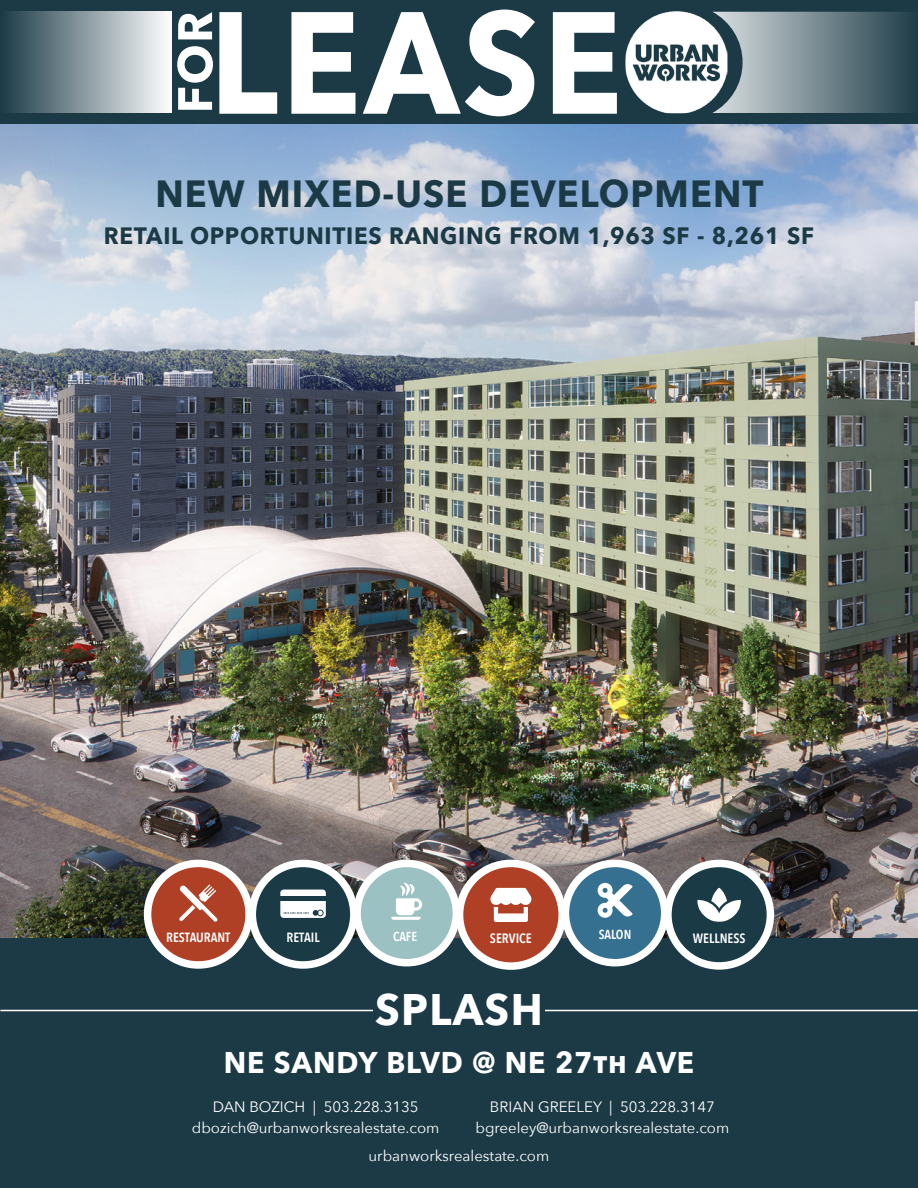
<style>
.page{position:relative;width:918px;height:1188px;background:#fff}
.page>*{position:absolute;margin:0;border:0;box-sizing:border-box;transform-origin:0 0}
._2-PAGE_1__NAME{font:700 44.1px "Avenir Next";letter-spacing:.03em;color:#fff;scale:.95 1}
._2-PAGE_1__NAME-2{font:700 37.8px "Avenir Next";letter-spacing:.03em;color:#1b3a46;scale:.95 1}
._2A-PAGE_1__DESCRIPTION{font:700 30px "Avenir Next";letter-spacing:.03em;color:#fff;scale:.95 1}
._2-PAGE_1__NAME-3{font:700 23.7px "Avenir Next";letter-spacing:.03em;color:#1b3a46;scale:.95 1}
._2C-BROKER_INFORMATION___WEBSITE{font:15px "Avenir Next";color:#fff}
.t1{font:600 13.5px "Avenir Next Condensed";color:#fff}
.t2{font:600 13.35px "Avenir Next Condensed";color:#fff}
.t3{font:600 13.05px "Avenir Next Condensed";color:#fff}
</style>
<div class="page">
<div style="left:0;top:937px;width:918px;height:251px;background:#1b3a46"></div>
<img style="left:0;top:124px;width:918px;height:813px">
<hr style="left:0;top:1010px;width:918px;height:1px;background:#fff">
<div style="left:373px;top:994px;width:172px;height:33px;background:#1b3a46"></div>
<div style="left:0;top:0;width:918px;height:124px;background:#1b3a46"></div>
<svg style="left:177px;top:12px;width:36px;height:98px"></svg>
<svg style="left:727px;top:12px;width:182px;height:101px;background:#71848c"></svg>
<div style="left:1px;top:12px;width:170px;height:101px;background:linear-gradient(to right,#1d3b47,#fbfcfc)"></div>
<img style="left:625px;top:11px;width:102px;height:102px">
<svg style="left:219px;top:10px;width:398px;height:106px"></svg>
<svg style="left:144px;top:860px;width:630px;height:110px"></svg>
<p class="_2-PAGE_1__NAME-2" style="left:155px;top:161px;width:642px">NEW MIXED-USE DEVELOPMENT</p>
<p class="_2-PAGE_1__NAME-3" style="left:104px;top:215px;width:749px">RETAIL OPPORTUNITIES RANGING FROM 1,963 SF - 8,261 SF</p>
<p class="t2" style="left:166px;top:926px;width:66px">RESTAURANT</p>
<p class="t2" style="left:287px;top:926px;width:35px">RETAIL</p>
<p class="t3" style="left:393px;top:925px;width:26px">CAFE</p>
<p class="t1" style="left:490px;top:927px;width:43px">SERVICE</p>
<p class="t3" style="left:599px;top:923px;width:34px">SALON</p>
<p class="t1" style="left:693px;top:927px;width:54px">WELLNESS</p>
<p class="_2-PAGE_1__NAME" style="left:375px;top:972px;width:178px">SPLASH</p>
<p class="_2A-PAGE_1__DESCRIPTION" style="left:224px;top:1036px;width:497px">NE SANDY BLVD @ NE 27th AVE</p>
<p class="_2C-BROKER_INFORMATION___WEBSITE" style="left:213px;top:1094px;width:207px">DAN BOZICH | 503.228.3135</p>
<p class="_2C-BROKER_INFORMATION___WEBSITE" style="left:192px;top:1115px;width:249px">dbozich@urbanworksrealestate.com</p>
<p class="_2C-BROKER_INFORMATION___WEBSITE" style="left:490px;top:1094px;width:226px">BRIAN GREELEY | 503.228.3147</p>
<p class="_2C-BROKER_INFORMATION___WEBSITE" style="left:475px;top:1115px;width:255px">bgreeley@urbanworksrealestate.com</p>
<p class="_2C-BROKER_INFORMATION___WEBSITE" style="left:369px;top:1143px;width:182px">urbanworksrealestate.com</p>
</div>
